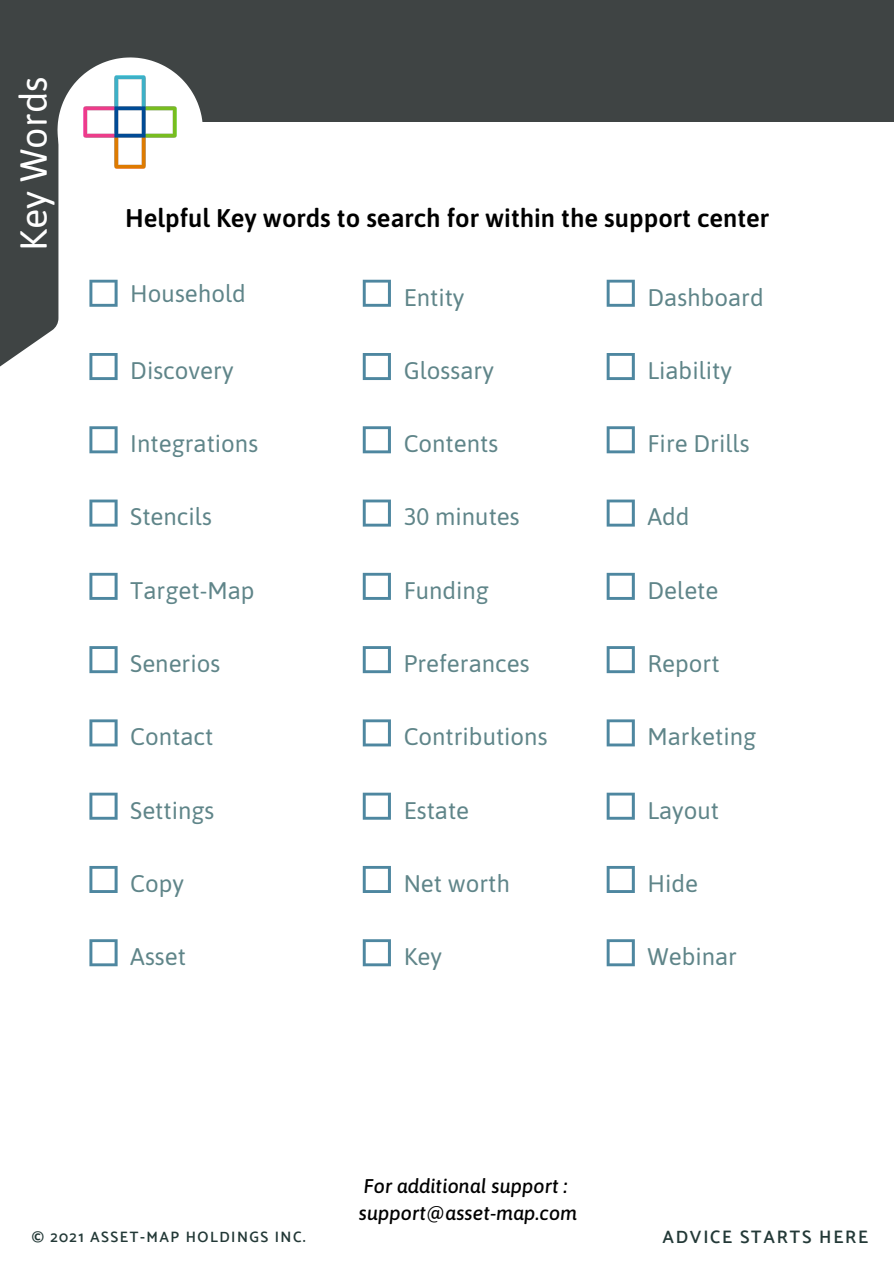
<style>
.page{position:relative;width:894px;height:1264px;background:#fff}
.page>*{position:absolute;margin:0;border:0;box-sizing:border-box;transform-origin:0 0}
.t1{font:37.5px "Asap";color:#fff}
.t2{font:600 25.5px "Asap";color:#000}
.t3{font:24px "Asap";color:#5f8589}
.t4{font:italic 500 19.8px "Asap";color:#000}
.t5{font:600 18px "Catamaran";letter-spacing:.1em;color:#233937}
.t6{font:600 15px "Catamaran";letter-spacing:.1em;color:#233937}
</style>
<div class="page">
<svg style="left:89px;top:426px;width:29px;height:27px"></svg>
<svg style="left:89px;top:499px;width:29px;height:27px"></svg>
<svg style="left:89px;top:573px;width:29px;height:27px"></svg>
<svg style="left:89px;top:646px;width:29px;height:27px"></svg>
<svg style="left:89px;top:719px;width:29px;height:27px"></svg>
<svg style="left:89px;top:792px;width:29px;height:27px"></svg>
<svg style="left:89px;top:866px;width:29px;height:27px"></svg>
<svg style="left:89px;top:939px;width:29px;height:27px"></svg>
<svg style="left:362px;top:280px;width:29px;height:27px"></svg>
<svg style="left:362px;top:353px;width:29px;height:27px"></svg>
<svg style="left:362px;top:426px;width:29px;height:27px"></svg>
<svg style="left:362px;top:499px;width:29px;height:27px"></svg>
<svg style="left:362px;top:573px;width:29px;height:27px"></svg>
<svg style="left:362px;top:646px;width:29px;height:27px"></svg>
<svg style="left:362px;top:719px;width:29px;height:27px"></svg>
<svg style="left:362px;top:792px;width:29px;height:27px"></svg>
<svg style="left:362px;top:866px;width:29px;height:27px"></svg>
<svg style="left:362px;top:939px;width:29px;height:27px"></svg>
<svg style="left:606px;top:280px;width:28px;height:27px"></svg>
<svg style="left:606px;top:353px;width:28px;height:27px"></svg>
<svg style="left:606px;top:426px;width:28px;height:27px"></svg>
<svg style="left:606px;top:499px;width:28px;height:27px"></svg>
<svg style="left:606px;top:573px;width:28px;height:27px"></svg>
<svg style="left:606px;top:646px;width:28px;height:27px"></svg>
<svg style="left:606px;top:719px;width:28px;height:27px"></svg>
<svg style="left:606px;top:792px;width:28px;height:27px"></svg>
<svg style="left:606px;top:866px;width:28px;height:27px"></svg>
<svg style="left:606px;top:939px;width:28px;height:27px"></svg>
<div style="left:0;top:0;width:893px;height:122px;background:#3f4444"></div>
<svg style="left:0;top:103px;width:203px;height:277px"></svg>
<img style="left:63px;top:57px;width:135px;height:132px">
<p class="t1" style="left:12px;top:251px;width:175px;rotate:-90deg">Key Words</p>
<p class="t2" style="left:125px;top:203px;width:645px">Helpful Key words to search for within the support center</p>
<p class="t3" style="left:130px;top:280px;width:117px">Household</p>
<p class="t3" style="left:403px;top:283px;width:62px">Entity</p>
<p class="t3" style="left:647px;top:283px;width:118px">Dashboard</p>
<p class="t3" style="left:130px;top:356px;width:105px">Discovery</p>
<p class="t3" style="left:403px;top:356px;width:92px">Glossary</p>
<p class="t3" style="left:647px;top:356px;width:86px">Liability</p>
<p class="t3" style="left:130px;top:429px;width:129px">Integrations</p>
<p class="t3" style="left:403px;top:429px;width:96px">Contents</p>
<p class="t3" style="left:647px;top:429px;width:103px">Fire Drills</p>
<p class="t3" style="left:130px;top:503px;width:83px">Stencils</p>
<p class="t3" style="left:403px;top:503px;width:118px">30 minutes</p>
<p class="t3" style="left:647px;top:503px;width:43px">Add</p>
<p class="t3" style="left:130px;top:576px;width:126px">Target-Map</p>
<p class="t3" style="left:403px;top:576px;width:87px">Funding</p>
<p class="t3" style="left:647px;top:576px;width:72px">Delete</p>
<p class="t3" style="left:130px;top:649px;width:92px">Senerios</p>
<p class="t3" style="left:403px;top:649px;width:127px">Preferances</p>
<p class="t3" style="left:647px;top:649px;width:74px">Report</p>
<p class="t3" style="left:130px;top:722px;width:85px">Contact</p>
<p class="t3" style="left:403px;top:722px;width:145px">Contributions</p>
<p class="t3" style="left:647px;top:722px;width:110px">Marketing</p>
<p class="t3" style="left:130px;top:796px;width:86px">Settings</p>
<p class="t3" style="left:403px;top:796px;width:67px">Estate</p>
<p class="t3" style="left:647px;top:796px;width:73px">Layout</p>
<p class="t3" style="left:130px;top:869px;width:55px">Copy</p>
<p class="t3" style="left:403px;top:869px;width:108px">Net worth</p>
<p class="t3" style="left:647px;top:869px;width:52px">Hide</p>
<p class="t3" style="left:130px;top:942px;width:57px">Asset</p>
<p class="t3" style="left:403px;top:942px;width:40px">Key</p>
<p class="t3" style="left:647px;top:942px;width:91px">Webinar</p>
<p class="t4" style="left:364px;top:1174px;width:205px">For additional support :</p>
<p class="t4" style="left:359px;top:1201px;width:220px">support@asset-map.com</p>
<p class="t6" style="left:32px;top:1228px;width:275px">© 2021 ASSET-MAP HOLDINGS INC.</p>
<p class="t5" style="left:662px;top:1226px;width:207px">ADVICE STARTS HERE</p>
</div>
